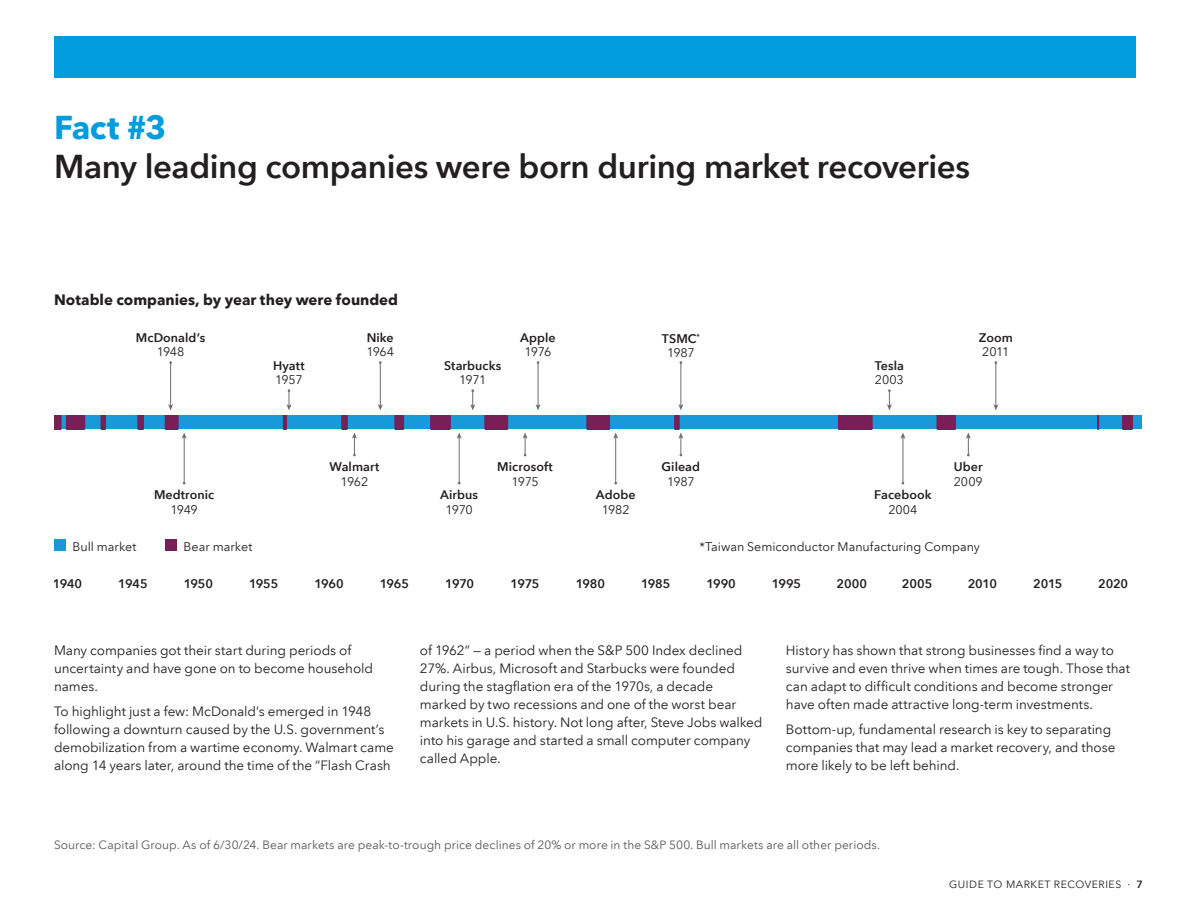
<style>
.page{position:relative;width:1188px;height:918px;background:#fff}
.page>*{position:absolute;margin:0;border:0;box-sizing:border-box;transform-origin:0 0}
.t1{font:600 33px "Avenir Next LT Com";letter-spacing:-.01em;color:#231f20}
.t2{font:700 33px "Avenir Next LT Com";color:#009cdc}
.t3{font:700 15px "Avenir Next LT Com";color:#231f20}
.t4{font:13.5px/18px "Avenir Next LT Com";letter-spacing:-.005em;color:#231f20}
.t5{font:600 12.45px/14.1px "Avenir Next LT Com";letter-spacing:.005em;color:#231f20;text-align:center}
.t6{font:12.45px "Avenir Next LT Com";letter-spacing:-.005em;color:#231f20}
.t7{font:12px "Avenir Next LT Com";letter-spacing:.005em;color:#57585a}
.t8{font:10.5px "Avenir Next LT Com";letter-spacing:.05em;color:#231f20}
.s1{font-weight:400}
.s2{font-weight:600}
</style>
<div class="page">
<div style="left:54px;top:37px;width:1082px;height:41px;background:#009cdc"></div>
<hr style="left:170px;top:363px;width:1px;height:43px;background:#6c6d70">
<hr style="left:184px;top:437px;width:1px;height:46px;background:#6c6d70">
<hr style="left:459px;top:437px;width:1px;height:46px;background:#6c6d70">
<hr style="left:615px;top:437px;width:1px;height:46px;background:#6c6d70">
<hr style="left:903px;top:437px;width:1px;height:46px;background:#6c6d70">
<hr style="left:380px;top:363px;width:1px;height:43px;background:#6c6d70">
<hr style="left:538px;top:363px;width:1px;height:43px;background:#6c6d70">
<hr style="left:681px;top:363px;width:1px;height:43px;background:#6c6d70">
<hr style="left:996px;top:363px;width:1px;height:43px;background:#6c6d70">
<div style="left:55px;top:540px;width:11px;height:11px;background:#179ad7"></div>
<div style="left:166px;top:540px;width:11px;height:11px;background:#771f57"></div>
<svg style="left:54px;top:389px;width:1086px;height:67px"></svg>
<h1 class="t2" style="left:54px;top:107px;width:114px">Fact #3</h1>
<h1 class="t1" style="left:54px;top:146px;width:918px">Many leading companies were born during market recoveries</h1>
<p class="t3" style="left:54px;top:290px;width:346px">Notable companies, by year they were founded</p>
<p class="t5" style="left:136px;top:330px;width:71px">McDonald’s</p>
<p class="t6" style="left:157px;top:344px;width:29px">1948</p>
<p class="t5" style="left:367px;top:330px;width:28px">Nike</p>
<p class="t6" style="left:366px;top:344px;width:29px">1964</p>
<p class="t5" style="left:520px;top:330px;width:37px">Apple</p>
<p class="t6" style="left:525px;top:344px;width:28px">1976</p>
<p class="t5" style="left:662px;top:332px;width:39px">TSMC<sup>*<br></sup><span class="s1">1987</span></p>
<p class="t5" style="left:979px;top:330px;width:35px">Zoom</p>
<p class="t6" style="left:982px;top:344px;width:29px">2011</p>
<p class="t5" style="left:273px;top:358px;width:33px">Hyatt</p>
<p class="t6" style="left:275px;top:372px;width:29px">1957</p>
<p class="t5" style="left:444px;top:358px;width:59px">Starbucks</p>
<p class="t6" style="left:459px;top:372px;width:29px">1971</p>
<p class="t5" style="left:875px;top:358px;width:31px">Tesla</p>
<p class="t6" style="left:875px;top:372px;width:30px">2003</p>
<p class="t5" style="left:329px;top:459px;width:51px">Walmart</p>
<p class="t6" style="left:341px;top:474px;width:29px">1962</p>
<p class="t5" style="left:497px;top:459px;width:57px">Microsoft</p>
<p class="t6" style="left:511px;top:474px;width:29px">1975</p>
<p class="t5" style="left:662px;top:459px;width:40px">Gilead</p>
<p class="t6" style="left:667px;top:474px;width:29px">1987</p>
<p class="t5" style="left:954px;top:459px;width:30px">Uber</p>
<p class="t6" style="left:954px;top:474px;width:31px">2009</p>
<p class="t5" style="left:154px;top:487px;width:62px">Medtronic</p>
<p class="t6" style="left:171px;top:502px;width:29px">1949</p>
<p class="t5" style="left:440px;top:487px;width:39px">Airbus</p>
<p class="t6" style="left:446px;top:502px;width:29px">1970</p>
<p class="t5" style="left:596px;top:487px;width:41px">Adobe</p>
<p class="t6" style="left:602px;top:502px;width:29px">1982</p>
<p class="t5" style="left:874px;top:487px;width:59px">Facebook</p>
<p class="t6" style="left:888px;top:502px;width:31px">2004</p>
<p class="t6" style="left:73px;top:539px;width:65px">Bull market</p>
<p class="t6" style="left:184px;top:539px;width:70px">Bear market</p>
<p class="t6" style="left:700px;top:539px;width:282px">*Taiwan Semiconductor Manufacturing Company</p>
<p class="t5" style="left:53px;top:576px;width:31px">1940</p>
<p class="t5" style="left:118px;top:576px;width:31px">1945</p>
<p class="t5" style="left:184px;top:576px;width:31px">1950</p>
<p class="t5" style="left:249px;top:576px;width:31px">1955</p>
<p class="t5" style="left:314px;top:576px;width:31px">1960</p>
<p class="t5" style="left:380px;top:576px;width:31px">1965</p>
<p class="t5" style="left:445px;top:576px;width:31px">1970</p>
<p class="t5" style="left:511px;top:576px;width:30px">1975</p>
<p class="t5" style="left:576px;top:576px;width:31px">1980</p>
<p class="t5" style="left:641px;top:576px;width:31px">1985</p>
<p class="t5" style="left:706px;top:576px;width:31px">1990</p>
<p class="t5" style="left:772px;top:576px;width:31px">1995</p>
<p class="t5" style="left:837px;top:576px;width:32px">2000</p>
<p class="t5" style="left:902px;top:576px;width:32px">2005</p>
<p class="t5" style="left:968px;top:576px;width:31px">2010</p>
<p class="t5" style="left:1033px;top:576px;width:31px">2015</p>
<p class="t5" style="left:1098px;top:576px;width:31px">2020</p>
<p class="t4" style="left:54px;top:641px;width:321px">Many companies got their start during periods of uncertainty and have gone on to become household names.</p>
<p class="t4" style="left:54px;top:702px;width:341px">To highlight just a few: McDonald’s emerged in 1948 following a downturn caused by the U.S. government’s demobilization from a wartime economy. Walmart came along 14 years later, around the time of the “Flash Crash</p>
<p class="t4" style="left:420px;top:641px;width:344px">of 1962” — a period when the S&amp;P 500 Index declined 27%. Airbus, Microsoft and Starbucks were founded during the stagflation era of the 1970s, a decade marked by two recessions and one of the worst bear markets in U.S. history. Not long after, Steve Jobs walked into his garage and started a small computer company called Apple.</p>
<p class="t4" style="left:786px;top:641px;width:346px">History has shown that strong businesses find a way to survive and even thrive when times are tough. Those that can adapt to difficult conditions and become stronger have often made attractive long-term investments.</p>
<p class="t4" style="left:786px;top:720px;width:331px">Bottom-up, fundamental research is key to separating companies that may lead a market recovery, and those more likely to be left behind.</p>
<p class="t7" style="left:54px;top:838px;width:828px">Source: Capital Group. As of 6/30/24. Bear markets are peak-to-trough price declines of 20% or more in the S&amp;P 500. Bull markets are all other periods.</p>
<p class="t8" style="left:949px;top:878px;width:195px">GUIDE TO MARKET RECOVERIES · <span class="s2">7</span></p>
</div>
